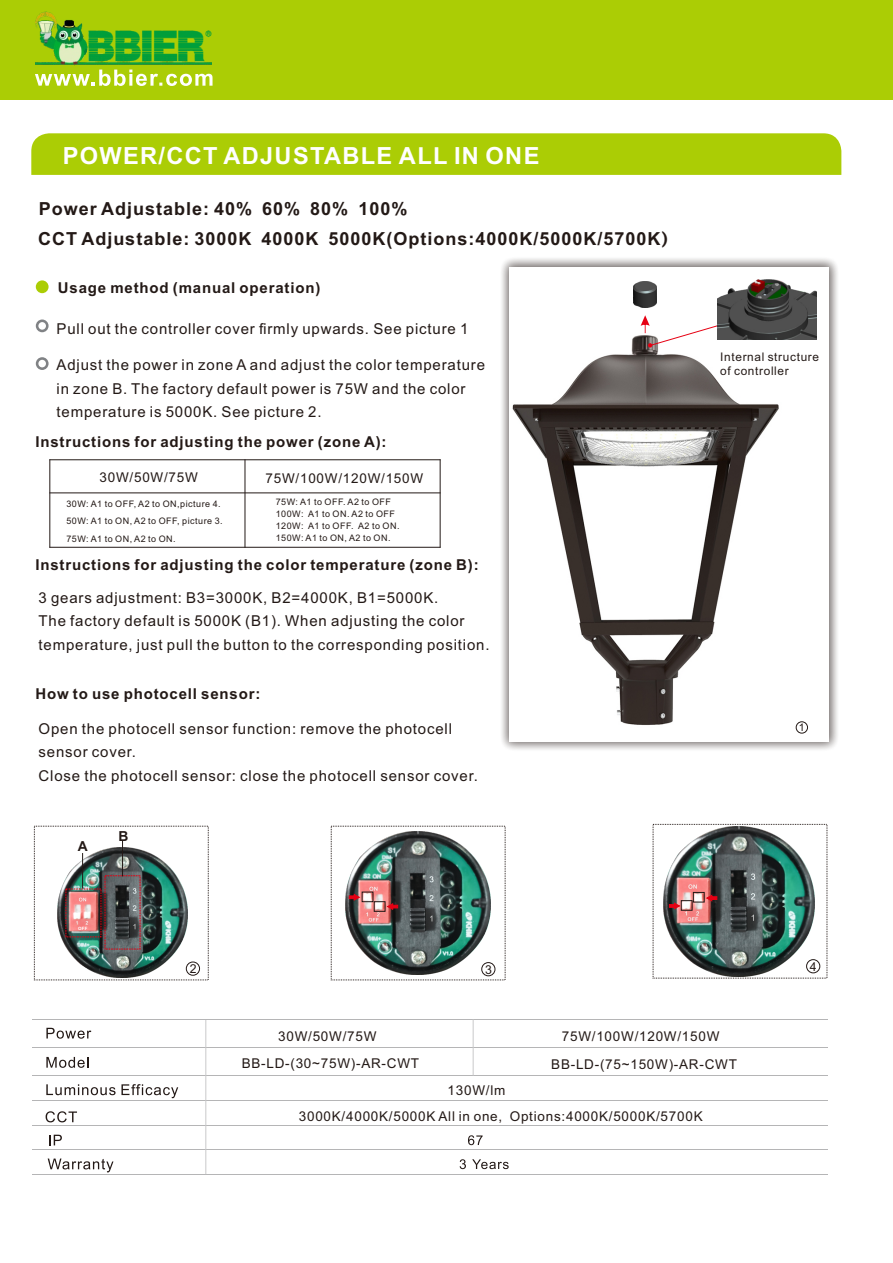
<style>
.page{position:relative;width:893px;height:1263px;background:#fff}
.page>*{position:absolute;margin:0;border:0;box-sizing:border-box;transform-origin:0 0}
.t1{font:700 23.7px "Arial";letter-spacing:.055em;color:#fff}
.t2{font:700 18px/29.7px "Arial";letter-spacing:.055em;color:#231916}
.t3{font:15px/23.4px "Arial";letter-spacing:.055em;color:#231916}
.t4{font:700 15px "Arial";letter-spacing:.055em;color:#231916}
.t5{font:700 13.8px "Arial";color:#231916}
.t6{font:13.5px/27.3px "Arial";letter-spacing:.055em;color:#231916;text-align:center}
.t7{font:12.3px "Arial";color:#231916}
.t8{font:11.85px/13.2px "Arial";letter-spacing:.055em;color:#231916}
.t9{font:10.5px "Arial";color:#231916}
.t10{font:9px/12.1px "Arial";letter-spacing:.055em;color:#231916}
.t11{font:700 4.5px "Arial";color:#fff}
.s1{font-family:"Sim Sun"}
</style>
<div class="page">
<div style="left:0;top:1px;width:893px;height:99px;background:#abcd05"></div>
<img style="left:35px;top:12px;width:176px;height:54px">
<svg style="left:35px;top:70px;width:178px;height:16px"></svg>
<div style="left:31px;top:133px;width:810px;height:42px;background:#abcd05"></div>
<div style="left:493px;top:251px;width:352px;height:506px;background:#231916;opacity:.71"></div>
<div style="left:509px;top:267px;width:320px;height:474px;background:#fff"></div>
<img style="left:512px;top:304px;width:296px;height:430px">
<img style="left:718px;top:279px;width:99px;height:61px">
<svg style="left:36px;top:319px;width:13px;height:13px"></svg>
<div style="left:38px;top:322px;width:8px;height:8px;background:#fff;border-radius:50%"></div>
<img style="left:634px;top:282px;width:22px;height:25px">
<img style="left:57px;top:847px;width:131px;height:131px">
<hr style="left:122px;top:841px;width:1px;height:35px;background:#231916">
<hr style="left:82px;top:853px;width:1px;height:35px;background:#231916">
<div style="left:796px;top:721px;width:12px;height:12px;border:1px solid #231916;border-radius:50%"></div>
<div style="left:186px;top:961px;width:14px;height:15px;border:1px solid #231916;border-radius:50%"></div>
<svg style="left:641px;top:315px;width:77px;height:32px"></svg>
<svg style="left:36px;top:357px;width:13px;height:13px"></svg>
<div style="left:38px;top:360px;width:8px;height:7px;background:#fff;border-radius:50%"></div>
<hr style="left:49px;top:459px;width:1px;height:89px;background:#231916">
<hr style="left:245px;top:459px;width:1px;height:89px;background:#231916">
<hr style="left:440px;top:459px;width:1px;height:89px;background:#231916">
<hr style="left:49px;top:547px;width:392px;height:1px;background:#231916">
<hr style="left:49px;top:492px;width:392px;height:1px;background:#231916">
<hr style="left:49px;top:459px;width:392px;height:1px;background:#231916">
<svg style="left:36px;top:280px;width:13px;height:13px"></svg>
<div style="left:38px;top:283px;width:8px;height:8px;background:#abcd05;border-radius:50%"></div>
<img style="left:346px;top:831px;width:144px;height:144px">
<div style="left:481px;top:962px;width:14px;height:14px;border:1px solid #231916;border-radius:50%"></div>
<div style="left:362px;top:892px;width:11px;height:10px;border:1px solid #231916"></div>
<div style="left:374px;top:901px;width:11px;height:10px;border:1px solid #231916"></div>
<svg style="left:348px;top:893px;width:13px;height:8px"></svg>
<svg style="left:386px;top:902px;width:12px;height:9px"></svg>
<img style="left:664px;top:827px;width:150px;height:149px">
<div style="left:681px;top:900px;width:11px;height:10px;border:1px solid #231916"></div>
<div style="left:693px;top:892px;width:11px;height:10px;border:1px solid #231916"></div>
<div style="left:806px;top:959px;width:14px;height:14px;border:1px solid #231916;border-radius:50%"></div>
<svg style="left:705px;top:894px;width:13px;height:8px"></svg>
<svg style="left:669px;top:902px;width:12px;height:8px"></svg>
<hr style="left:33px;top:1047px;width:795px;height:1px;background:#b5b5b6">
<hr style="left:33px;top:1075px;width:795px;height:1px;background:#b5b5b6">
<svg style="left:46px;top:1057px;width:42px;height:11px"></svg>
<svg style="left:46px;top:1028px;width:45px;height:11px"></svg>
<hr style="left:33px;top:1100px;width:795px;height:1px;background:#b5b5b6">
<hr style="left:33px;top:1125px;width:795px;height:1px;background:#b5b5b6">
<hr style="left:33px;top:1149px;width:795px;height:1px;background:#b5b5b6">
<hr style="left:33px;top:1174px;width:795px;height:1px;background:#b5b5b6">
<svg style="left:46px;top:1084px;width:132px;height:14px"></svg>
<hr style="left:205px;top:1019px;width:1px;height:155px;background:#c9c9ca">
<hr style="left:33px;top:1019px;width:795px;height:1px;background:#b5b5b6">
<hr style="left:473px;top:1019px;width:1px;height:56px;background:#c9c9ca">
<svg style="left:46px;top:1111px;width:31px;height:11px"></svg>
<svg style="left:49px;top:1135px;width:13px;height:10px"></svg>
<svg style="left:468px;top:1135px;width:15px;height:10px"></svg>
<svg style="left:48px;top:1158px;width:65px;height:14px"></svg>
<svg style="left:460px;top:1159px;width:6px;height:10px"></svg>
<svg style="left:472px;top:1159px;width:37px;height:10px"></svg>
<h1 class="t1" style="left:63px;top:147px;width:478px">POWER/CCT ADJUSTABLE ALL IN ONE</h1>
<p class="t2" style="left:38px;top:196px;width:632px">Power Adjustable: 40% 60% 80% 100%<br>CCT Adjustable: 3000K 4000K 5000K(Options:4000K/5000K/5700K<span class="s1">)</span></p>
<p class="t4" style="left:58px;top:282px;width:264px">Usage method (manual operation)</p>
<p class="t3" style="left:57px;top:318px;width:413px">Pull out the controller cover firmly upwards. See picture 1</p>
<p class="t3" style="left:57px;top:355px;width:430px">Adjust the power in zone A and adjust the color temperature in zone B. The factory default power is 75W and the color temperature is 5000K. See picture 2.</p>
<p class="t4" style="left:35px;top:436px;width:353px">Instructions for adjusting the power (zone A):</p>
<p class="t6" style="left:100px;top:465px;width:100px">30W/50W/75W</p>
<p class="t6" style="left:266px;top:466px;width:159px">75W/100W/120W/150W</p>
<p class="t10" style="left:66px;top:516px;width:158px">50W: A1 to ON, A2 to OFF, picture 3.</p>
<p class="t10" style="left:276px;top:496px;width:125px">75W: A1 to OFF. A2 to OFF<br>100W: A1 to ON. A2 to OFF<br>120W: A1 to OFF. A2 to ON.<br>150W: A1 to ON, A2 to ON.</p>
<p class="t10" style="left:66px;top:499px;width:156px">30W: A1 to OFF, A2 to ON,picture 4.</p>
<p class="t10" style="left:66px;top:533px;width:111px">75W: A1 to ON, A2 to ON.</p>
<p class="t4" style="left:35px;top:559px;width:445px">Instructions for adjusting the color temperature (zone B):</p>
<p class="t3" style="left:39px;top:587px;width:453px">3 gears adjustment: B3=3000K, B2=4000K, B1=5000K.<br>The factory default is 5000K (B1). When adjusting the color temperature, just pull the button to the corresponding position.</p>
<p class="t4" style="left:35px;top:688px;width:227px">How to use photocell sensor:</p>
<p class="t3" style="left:39px;top:718px;width:441px">Open the photocell sensor function: remove the photocell sensor cover.<br>Close the photocell sensor: close the photocell sensor cover.</p>
<p class="t5" style="left:78px;top:841px;width:11px">A</p>
<p class="t11" style="left:78px;top:926px;width:11px">OFF</p>
<p class="t5" style="left:118px;top:831px;width:11px">B</p>
<p class="t8" style="left:720px;top:352px;width:100px">Internal structure of controller</p>
<p class="t9" style="left:799px;top:724px;width:7px">1</p>
<p class="t7" style="left:190px;top:964px;width:8px">2</p>
<p class="t7" style="left:485px;top:965px;width:8px">3</p>
<p class="t7" style="left:810px;top:962px;width:8px">4</p>
<p class="t6" style="left:242px;top:1023px;width:179px">30W/50W/75W<br>BB-LD-(30~75W)-AR-CWT</p>
<p class="t6" style="left:551px;top:1023px;width:187px;line-height:28.7px">75W/100W/120W/150W<br>BB-LD-(75~150W)-AR-CWT</p>
<p class="t6" style="left:299px;top:1078px;width:405px;line-height:26.4px;text-align:left;text-indent:149px">130W/lm<br>3000K/4000K/5000K All in one, Options:4000K/5000K/5700K</p>
</div>
